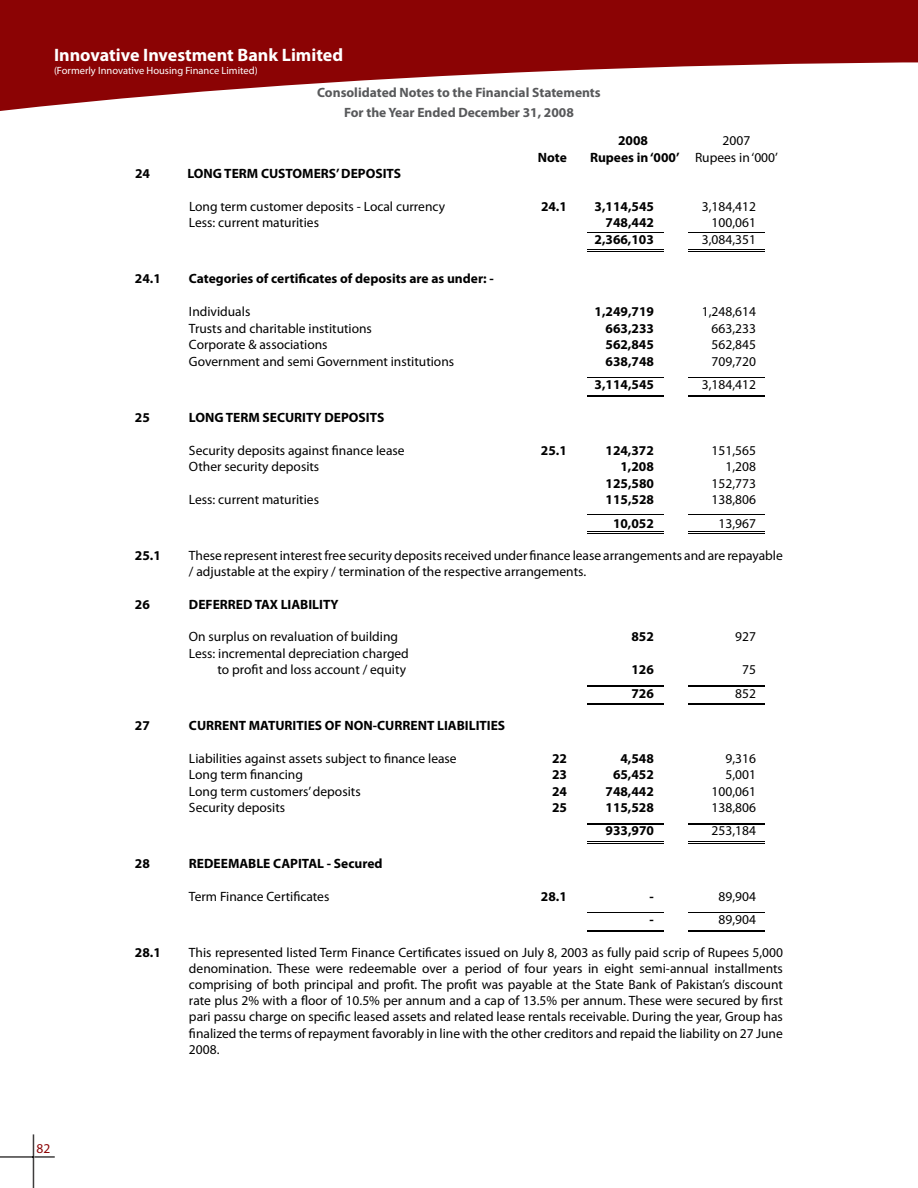
<style>
.page{position:relative;width:918px;height:1188px;background:#fff}
.page>*{position:absolute;margin:0;border:0;box-sizing:border-box;transform-origin:0 0}
.t1{font:700 18px "Myriad Pro";color:#fff}
.t2{font:13.5px/16.2px "Myriad Pro";color:#000}
.t3{font:700 13.5px "Myriad Pro";color:#000}
.t4{font:700 13.5px/19.4px "Myriad Pro";color:#58595b;text-align:center}
.t5{font:13.5px "Myriad Pro";color:#8b0304}
.t6{font:10.5px "Myriad Pro";color:#fff}
.s1{font-weight:400}
</style>
<div class="page">
<svg style="left:0;top:0;width:918px;height:111px;fill:#8b0304"></svg>
<hr style="left:34px;top:1156px;width:21px;height:2px;background:#3f3d3d">
<hr style="left:0;top:1156px;width:33px;height:2px;background:#3f3d3d">
<hr style="left:33px;top:1158px;width:1px;height:30px;background:#3f3d3d">
<svg style="left:33px;top:1134px;width:1px;height:24px"></svg>
<hr style="left:588px;top:232px;width:76px;height:1px;background:#000">
<hr style="left:688px;top:232px;width:77px;height:1px;background:#000">
<hr style="left:588px;top:377px;width:76px;height:1px;background:#000">
<hr style="left:688px;top:377px;width:77px;height:1px;background:#000">
<hr style="left:588px;top:514px;width:76px;height:1px;background:#000">
<hr style="left:688px;top:514px;width:77px;height:1px;background:#000">
<hr style="left:588px;top:686px;width:76px;height:1px;background:#000">
<hr style="left:688px;top:686px;width:77px;height:1px;background:#000">
<hr style="left:588px;top:824px;width:76px;height:1px;background:#000">
<hr style="left:688px;top:824px;width:77px;height:1px;background:#000">
<hr style="left:588px;top:912px;width:76px;height:1px;background:#000">
<hr style="left:688px;top:912px;width:77px;height:1px;background:#000">
<hr style="left:588px;top:250px;width:76px;height:1px;background:#000">
<hr style="left:588px;top:251px;width:76px;height:1px;background:#000">
<hr style="left:688px;top:250px;width:77px;height:1px;background:#000">
<hr style="left:688px;top:251px;width:77px;height:1px;background:#000">
<hr style="left:588px;top:395px;width:76px;height:1px;background:#000">
<hr style="left:588px;top:396px;width:76px;height:1px;background:#000">
<hr style="left:688px;top:395px;width:77px;height:1px;background:#000">
<hr style="left:688px;top:396px;width:77px;height:1px;background:#000">
<hr style="left:588px;top:532px;width:76px;height:1px;background:#000">
<hr style="left:588px;top:533px;width:76px;height:1px;background:#000">
<hr style="left:688px;top:532px;width:77px;height:1px;background:#000">
<hr style="left:688px;top:533px;width:77px;height:1px;background:#000">
<hr style="left:588px;top:704px;width:76px;height:1px;background:#000">
<hr style="left:588px;top:705px;width:76px;height:1px;background:#000">
<hr style="left:688px;top:704px;width:77px;height:1px;background:#000">
<hr style="left:688px;top:705px;width:77px;height:1px;background:#000">
<hr style="left:588px;top:842px;width:76px;height:1px;background:#000">
<hr style="left:588px;top:843px;width:76px;height:1px;background:#000">
<hr style="left:688px;top:842px;width:77px;height:1px;background:#000">
<hr style="left:688px;top:843px;width:77px;height:1px;background:#000">
<hr style="left:588px;top:930px;width:76px;height:1px;background:#000">
<hr style="left:588px;top:931px;width:76px;height:1px;background:#000">
<hr style="left:688px;top:930px;width:77px;height:1px;background:#000">
<hr style="left:688px;top:931px;width:77px;height:1px;background:#000">
<h1 class="t1" style="left:54px;top:43px;width:291px">Innovative Investment Bank Limited</h1>
<p class="t6" style="left:54px;top:64px;width:205px">(Formerly Innovative Housing Finance Limited)</p>
<p class="t4" style="left:317px;top:83px;width:285px">Consolidated Notes to the Financial Statements<br>For the Year Ended December 31, 2008</p>
<p class="t3" style="left:618px;top:132px;width:31px">2008</p>
<p class="t2" style="left:723px;top:132px;width:29px">2007</p>
<p class="t3" style="left:538px;top:148px;width:31px">Note</p>
<p class="t3" style="left:590px;top:148px;width:189px">Rupees in ‘000’ <span class="s1">Rupees in ‘000’</span></p>
<p class="t3" style="left:135px;top:164px;width:16px">24</p>
<p class="t3" style="left:188px;top:164px;width:215px">LONG TERM CUSTOMERS’ DEPOSITS</p>
<p class="t2" style="left:189px;top:198px;width:258px">Long term customer deposits - Local currency</p>
<p class="t3" style="left:541px;top:197px;width:27px">24.1</p>
<p class="t3" style="left:595px;top:197px;width:61px">3,114,545</p>
<p class="t2" style="left:702px;top:198px;width:56px">3,184,412</p>
<p class="t2" style="left:189px;top:214px;width:132px">Less: current maturities</p>
<p class="t3" style="left:606px;top:214px;width:50px">748,442</p>
<p class="t2" style="left:712px;top:214px;width:46px">100,061</p>
<p class="t3" style="left:595px;top:230px;width:61px">2,366,103</p>
<p class="t2" style="left:702px;top:231px;width:56px">3,084,351</p>
<p class="t3" style="left:135px;top:270px;width:27px">24.1</p>
<p class="t3" style="left:189px;top:270px;width:306px">Categories of certificates of deposits are as under: -</p>
<p class="t2" style="left:189px;top:303px;width:63px">Individuals</p>
<p class="t3" style="left:595px;top:303px;width:61px">1,249,719</p>
<p class="t2" style="left:702px;top:303px;width:56px">1,248,614</p>
<p class="t2" style="left:189px;top:320px;width:185px">Trusts and charitable institutions</p>
<p class="t3" style="left:606px;top:319px;width:50px">663,233</p>
<p class="t2" style="left:712px;top:320px;width:46px">663,233</p>
<p class="t2" style="left:189px;top:336px;width:140px">Corporate &amp; associations</p>
<p class="t3" style="left:606px;top:336px;width:50px">562,845</p>
<p class="t2" style="left:712px;top:336px;width:46px">562,845</p>
<p class="t2" style="left:189px;top:353px;width:267px">Government and semi Government institutions</p>
<p class="t3" style="left:606px;top:352px;width:50px">638,748</p>
<p class="t2" style="left:712px;top:353px;width:46px">709,720</p>
<p class="t3" style="left:595px;top:376px;width:61px">3,114,545</p>
<p class="t2" style="left:702px;top:376px;width:56px">3,184,412</p>
<p class="t3" style="left:135px;top:409px;width:16px">25</p>
<p class="t3" style="left:189px;top:409px;width:197px">LONG TERM SECURITY DEPOSITS</p>
<p class="t2" style="left:189px;top:442px;width:217px">Security deposits against finance lease</p>
<p class="t3" style="left:541px;top:442px;width:27px">25.1</p>
<p class="t3" style="left:606px;top:442px;width:50px">124,372</p>
<p class="t2" style="left:712px;top:442px;width:46px">151,565</p>
<p class="t2" style="left:189px;top:459px;width:132px">Other security deposits</p>
<p class="t3" style="left:621px;top:458px;width:35px">1,208</p>
<p class="t2" style="left:725px;top:459px;width:32px">1,208</p>
<p class="t3" style="left:606px;top:475px;width:50px">125,580</p>
<p class="t2" style="left:712px;top:475px;width:46px">152,773</p>
<p class="t2" style="left:189px;top:492px;width:132px">Less: current maturities</p>
<p class="t3" style="left:606px;top:491px;width:50px">115,528</p>
<p class="t2" style="left:712px;top:492px;width:46px">138,806</p>
<p class="t3" style="left:613px;top:514px;width:42px">10,052</p>
<p class="t2" style="left:719px;top:515px;width:39px">13,967</p>
<p class="t3" style="left:135px;top:547px;width:27px">25.1</p>
<p class="t2" style="left:189px;top:547px;width:595px">These represent interest free security deposits received under finance lease arrangements and are repayable / adjustable at the expiry / termination of the respective arrangements.</p>
<p class="t3" style="left:135px;top:595px;width:16px">26</p>
<p class="t3" style="left:189px;top:595px;width:151px">DEFERRED TAX LIABILITY</p>
<p class="t2" style="left:189px;top:629px;width:211px">On surplus on revaluation of building</p>
<p class="t3" style="left:632px;top:628px;width:24px">852</p>
<p class="t2" style="left:735px;top:629px;width:22px">927</p>
<p class="t2" style="left:189px;top:645px;width:221px;text-align:right">Less: incremental depreciation charged to profit and loss account / equity</p>
<p class="t3" style="left:632px;top:661px;width:24px">126</p>
<p class="t2" style="left:742px;top:662px;width:15px">75</p>
<p class="t3" style="left:632px;top:684px;width:24px">726</p>
<p class="t2" style="left:735px;top:685px;width:22px">852</p>
<p class="t5" style="left:37px;top:1140px;width:15px">82</p>
<p class="t3" style="left:135px;top:717px;width:16px">27</p>
<p class="t3" style="left:189px;top:717px;width:318px">CURRENT MATURITIES OF NON-CURRENT LIABILITIES</p>
<p class="t2" style="left:189px;top:750px;width:269px">Liabilities against assets subject to finance lease</p>
<p class="t3" style="left:552px;top:749px;width:16px">22</p>
<p class="t3" style="left:621px;top:749px;width:35px">4,548</p>
<p class="t2" style="left:725px;top:750px;width:32px">9,316</p>
<p class="t2" style="left:189px;top:766px;width:116px">Long term financing</p>
<p class="t3" style="left:552px;top:766px;width:16px">23</p>
<p class="t3" style="left:613px;top:766px;width:42px">65,452</p>
<p class="t2" style="left:725px;top:766px;width:32px">5,001</p>
<p class="t2" style="left:189px;top:783px;width:173px">Long term customers’ deposits</p>
<p class="t3" style="left:552px;top:782px;width:16px">24</p>
<p class="t3" style="left:606px;top:782px;width:50px">748,442</p>
<p class="t2" style="left:712px;top:783px;width:46px">100,061</p>
<p class="t2" style="left:189px;top:799px;width:98px">Security deposits</p>
<p class="t3" style="left:552px;top:799px;width:16px">25</p>
<p class="t3" style="left:606px;top:799px;width:50px">115,528</p>
<p class="t2" style="left:712px;top:799px;width:46px">138,806</p>
<p class="t3" style="left:606px;top:822px;width:50px">933,970</p>
<p class="t2" style="left:712px;top:823px;width:46px">253,184</p>
<p class="t3" style="left:135px;top:855px;width:16px">28</p>
<p class="t3" style="left:189px;top:855px;width:195px">REDEEMABLE CAPITAL - Secured</p>
<p class="t2" style="left:189px;top:888px;width:142px">Term Finance Certificates</p>
<p class="t3" style="left:541px;top:887px;width:27px">28.1</p>
<p class="t3" style="left:650px;top:887px;width:6px">-</p>
<p class="t2" style="left:719px;top:888px;width:39px">89,904</p>
<p class="t3" style="left:650px;top:910px;width:6px">-</p>
<p class="t2" style="left:719px;top:911px;width:39px">89,904</p>
<p class="t3" style="left:135px;top:943px;width:27px">28.1</p>
<p class="t2" style="left:189px;top:944px;width:596px;text-align:justify">This represented listed Term Finance Certificates issued on July 8, 2003 as fully paid scrip of Rupees 5,000 denomination. These were redeemable over a period of four years in eight semi-annual installments comprising of both principal and profit. The profit was payable at the State Bank of Pakistan’s discount rate plus 2% with a floor of 10.5% per annum and a cap of 13.5% per annum. These were secured by first pari passu charge on specific leased assets and related lease rentals receivable. During the year, Group has finalized the terms of repayment favorably in line with the other creditors and repaid the liability on 27 June 2008.</p>
</div>
